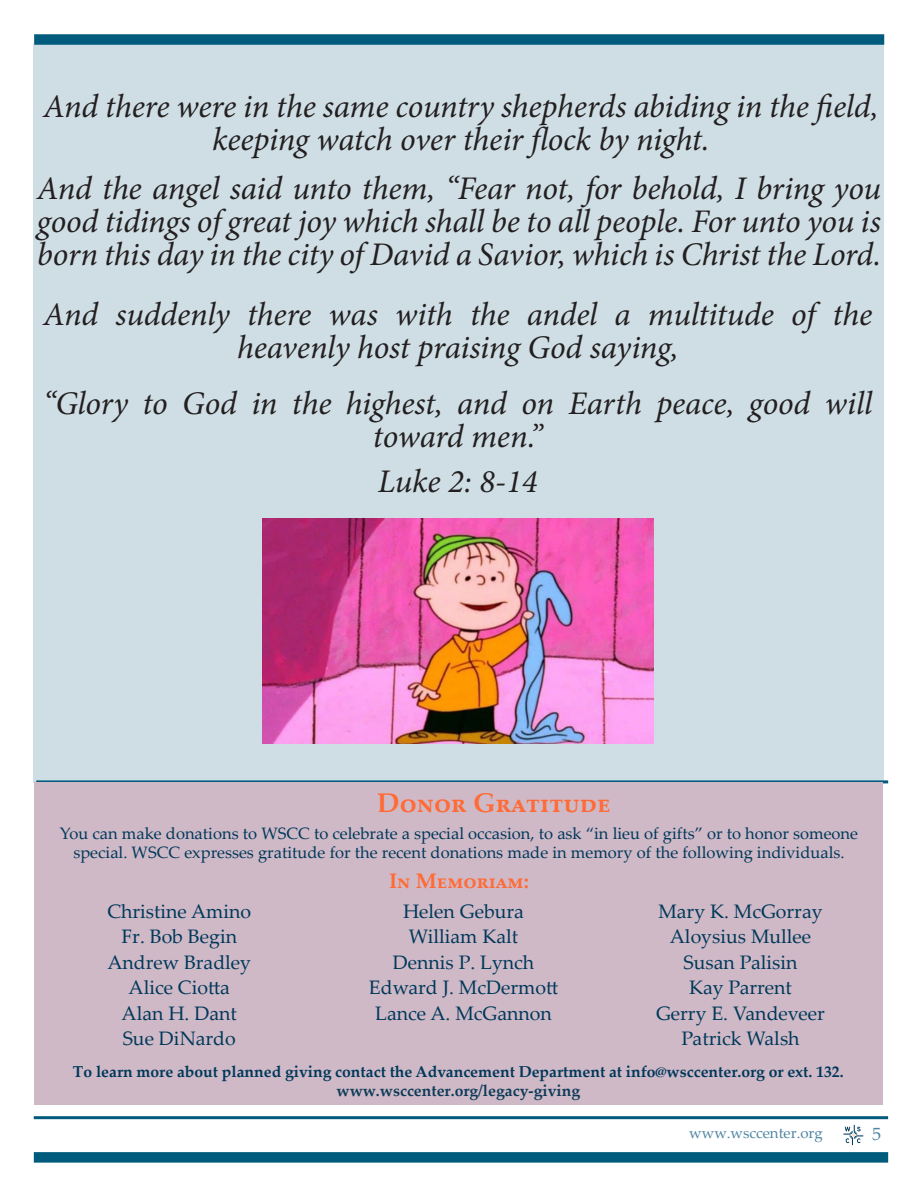
<style>
.page{position:relative;width:918px;height:1188px;background:#fff}
.page>*{position:absolute;margin:0;border:0;box-sizing:border-box;transform-origin:0 0}
.t1{font:italic 33px/33px "Minion Pro";letter-spacing:-.005em;color:#231f20;text-align:center}
.t2{font:700 27px "Palatino Linotype";color:#ff6b36}
.t3{font:700 21px "Palatino Linotype";color:#ff6b36}
.t4{font:19.5px "Palatino Linotype";color:#003859}
.t5{font:18px "Palatino Linotype";color:#4f85a3}
.t6{font:16.5px/19.8px "Palatino Linotype";color:#003859;text-align:center}
.t7{font:700 15.75px "Palatino Linotype";color:#003859}
.t8{font:700 15.75px "Palatino Linotype";color:#0e3b58}
.t9{font:15px "Palatino Linotype";color:#4f85a3}
</style>
<div class="page">
<div style="left:34px;top:45px;width:850px;height:738px;background:#cedee4"></div>
<div style="left:34px;top:1152px;width:854px;height:11px;background:#015b7d"></div>
<hr style="left:34px;top:1116px;width:854px;height:3px;background:#015b7d">
<div style="left:34px;top:34px;width:850px;height:11px;background:#015b7d"></div>
<hr style="left:36px;top:780px;width:852px;height:3px;background:#015b7d">
<svg style="left:843px;top:1125px;width:20px;height:20px"></svg>
<div style="left:35px;top:782px;width:848px;height:322px;background:#cfb9c7"></div>
<img style="left:262px;top:519px;width:391px;height:225px">
<p class="t1" style="left:43px;top:90px;width:837px">And there were in the same country shepherds abiding in the field, keeping watch over their flock by night.</p>
<p class="t1" style="left:37px;top:172px;width:846px;text-align:justify">And the angel said unto them, “Fear not, for behold, I bring you good tidings of great joy which shall be to all people. For unto you is born this day in the city of David a Savior, which is Christ the Lord.</p>
<p class="t1" style="left:43px;top:298px;width:830px">And suddenly there was with the andel a multitude of the heavenly host praising God saying,</p>
<p class="t1" style="left:43px;top:387px;width:831px">“Glory to God in the highest, and on Earth peace, good will toward men.”</p>
<p class="t1" style="left:378px;top:465px;width:161px">Luke 2: 8-14</p>
<p class="t2" style="left:377px;top:784px;width:235px">Donor Gratitude</p>
<p class="t6" style="left:60px;top:822px;width:800px">You can make donations to WSCC to celebrate a special occasion, to ask “in lieu of gifts” or to honor someone special. WSCC expresses gratitude for the recent donations made in memory of the following individuals.</p>
<p class="t3" style="left:389px;top:866px;width:141px">In Memoriam:</p>
<p class="t4" style="left:107px;top:897px;width:145px">Christine Amino</p>
<p class="t4" style="left:121px;top:923px;width:117px">Fr. Bob Begin</p>
<p class="t4" style="left:107px;top:948px;width:145px">Andrew Bradley</p>
<p class="t4" style="left:129px;top:974px;width:103px">Alice Ciotta</p>
<p class="t4" style="left:122px;top:999px;width:117px">Alan H. Dant</p>
<p class="t4" style="left:123px;top:1025px;width:115px">Sue DiNardo</p>
<p class="t7" style="left:73px;top:1060px;width:772px">To learn more about planned giving contact the Advancement Department at info@wsccenter.org or ext. 132.</p>
<p class="t8" style="left:337px;top:1079px;width:245px">www.wsccenter.org/legacy-giving</p>
<p class="t4" style="left:403px;top:897px;width:123px">Helen Gebura</p>
<p class="t4" style="left:409px;top:923px;width:111px">William Kalt</p>
<p class="t4" style="left:393px;top:948px;width:143px">Dennis P. Lynch</p>
<p class="t4" style="left:369px;top:974px;width:191px">Edward J. McDermott</p>
<p class="t4" style="left:375px;top:999px;width:178px">Lance A. McGannon</p>
<p class="t4" style="left:658px;top:897px;width:166px">Mary K. McGorray</p>
<p class="t4" style="left:670px;top:923px;width:143px">Aloysius Mullee</p>
<p class="t4" style="left:684px;top:948px;width:115px">Susan Palisin</p>
<p class="t4" style="left:689px;top:974px;width:104px">Kay Parrent</p>
<p class="t4" style="left:656px;top:999px;width:170px">Gerry E. Vandeveer</p>
<p class="t4" style="left:681px;top:1025px;width:120px">Patrick Walsh</p>
<p class="t9" style="left:689px;top:1122px;width:135px">www.wsccenter.org</p>
<p class="t5" style="left:872px;top:1121px;width:10px">5</p>
</div>
